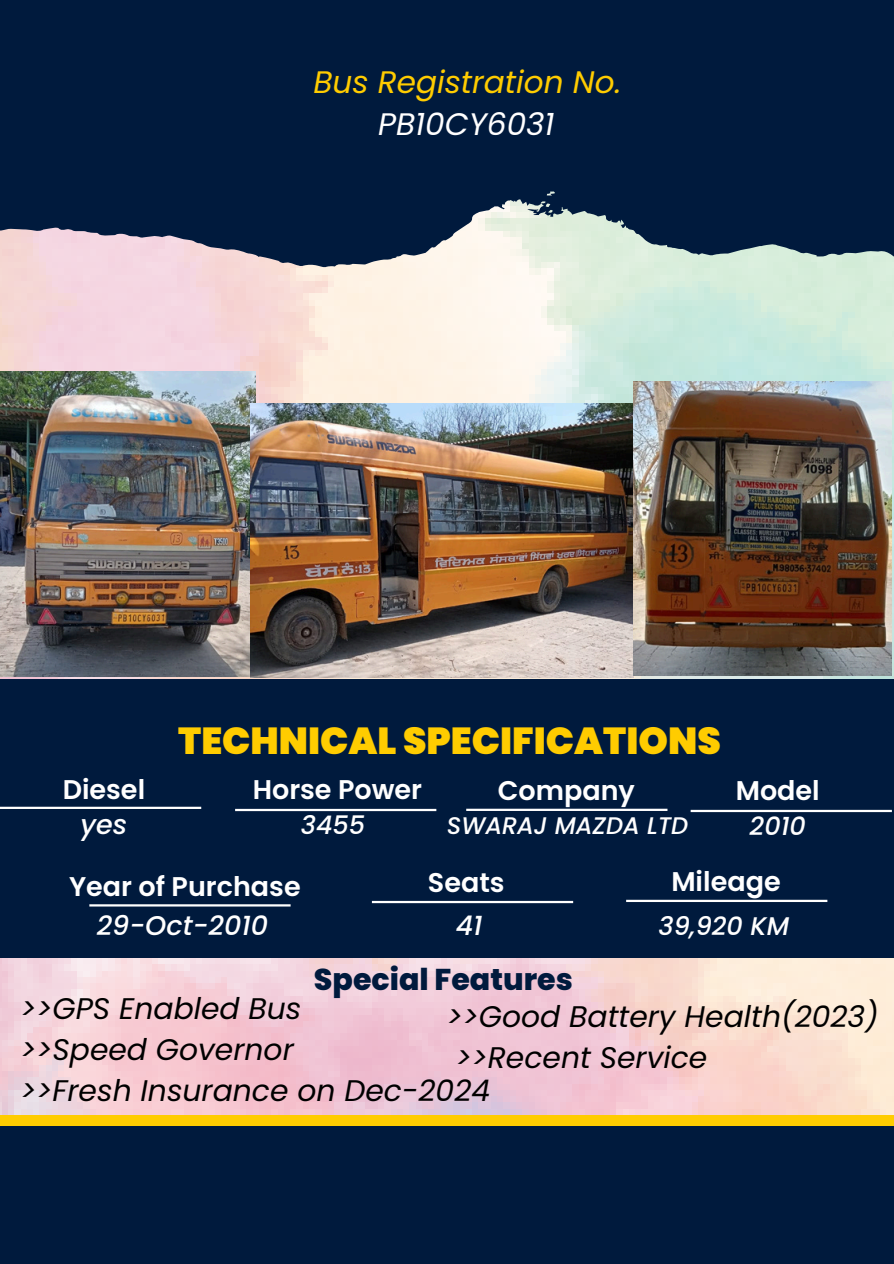
<style>
.page{position:relative;width:894px;height:1264px;background:#fff}
.page>*{position:absolute;margin:0;border:0;box-sizing:border-box;transform-origin:0 0}
.t1{font:900 37.5px "Poppins";color:#fc0}
.t2{font:italic 31.05px/42.2px "Poppins";color:#fc0;text-align:center}
.t3{font:800 30px "Poppins";color:#001a3d}
.t4{font:italic 29.85px/41.4px "Poppins";color:#000}
.t5{font:600 27px "Poppins";color:#fff}
.t6{font:italic 500 27px "Poppins";color:#fff}
.t7{font:italic 500 25.5px "Poppins";color:#fff}
.t8{font:italic 500 24px "Poppins";color:#fff}
.s1{color:#fff}
</style>
<div class="page">
<img style="left:0;top:0;width:893px;height:1115px">
<div style="left:0;top:680px;width:893px;height:277px;background:#001a3d"></div>
<hr style="left:235px;top:808px;width:201px;height:3px;background:#fff">
<hr style="left:0;top:806px;width:201px;height:3px;background:#fff">
<hr style="left:466px;top:808px;width:201px;height:3px;background:#fff">
<div style="left:0;top:1125px;width:893px;height:138px;background:#001a3d"></div>
<div style="left:0;top:1115px;width:893px;height:10px;background:#fc0"></div>
<hr style="left:690px;top:809px;width:201px;height:3px;background:#fff">
<hr style="left:372px;top:900px;width:201px;height:3px;background:#fff">
<hr style="left:626px;top:899px;width:201px;height:3px;background:#fff">
<hr style="left:89px;top:904px;width:201px;height:2px;background:#fff">
<img style="left:0;top:372px;width:255px;height:304px">
<img style="left:251px;top:403px;width:382px;height:275px">
<img style="left:633px;top:382px;width:258px;height:293px">
<h3 class="t2" style="left:313px;top:61px;width:309px">Bus Registration No.<br><span class="s1">PB10CY6031</span></h3>
<h5 class="t1" style="left:178px;top:714px;width:544px">TECHNICAL SPECIFICATIONS</h5>
<h5 class="t5" style="left:253px;top:771px;width:171px">Horse Power</h5>
<h5 class="t7" style="left:301px;top:807px;width:66px">3455</h5>
<h5 class="t5" style="left:63px;top:771px;width:84px">Diesel</h5>
<h5 class="t5" style="left:497px;top:772px;width:139px">Company</h5>
<h5 class="t6" style="left:80px;top:806px;width:48px">yes</h5>
<h5 class="t8" style="left:447px;top:809px;width:243px">SWARAJ MAZDA LTD</h5>
<p class="t5" style="left:735px;top:772px;width:85px">Model</p>
<h5 class="t7" style="left:749px;top:808px;width:58px">2010</h5>
<h4 class="t5" style="left:69px;top:867px;width:233px">Year of Purchase</h4>
<h3 class="t6" style="left:97px;top:907px;width:173px">29-Oct-2010</h3>
<h5 class="t5" style="left:428px;top:864px;width:78px">Seats</h5>
<h5 class="t6" style="left:455px;top:907px;width:28px">41</h5>
<h5 class="t5" style="left:671px;top:862px;width:111px">Mileage</h5>
<p class="t7" style="left:658px;top:908px;width:132px">39,920 KM</p>
<p class="t3" style="left:314px;top:958px;width:260px">Special Features</p>
<h1 class="t4" style="left:20px;top:987px;width:471px">&gt;&gt;GPS Enabled Bus<br>&gt;&gt;Speed Governor<br>&gt;&gt;Fresh Insurance on Dec-2024</h1>
<h2 class="t4" style="left:446px;top:995px;width:433px">&gt;&gt;Good Battery Health(2023) &gt;&gt;Recent Service</h2>
</div>
